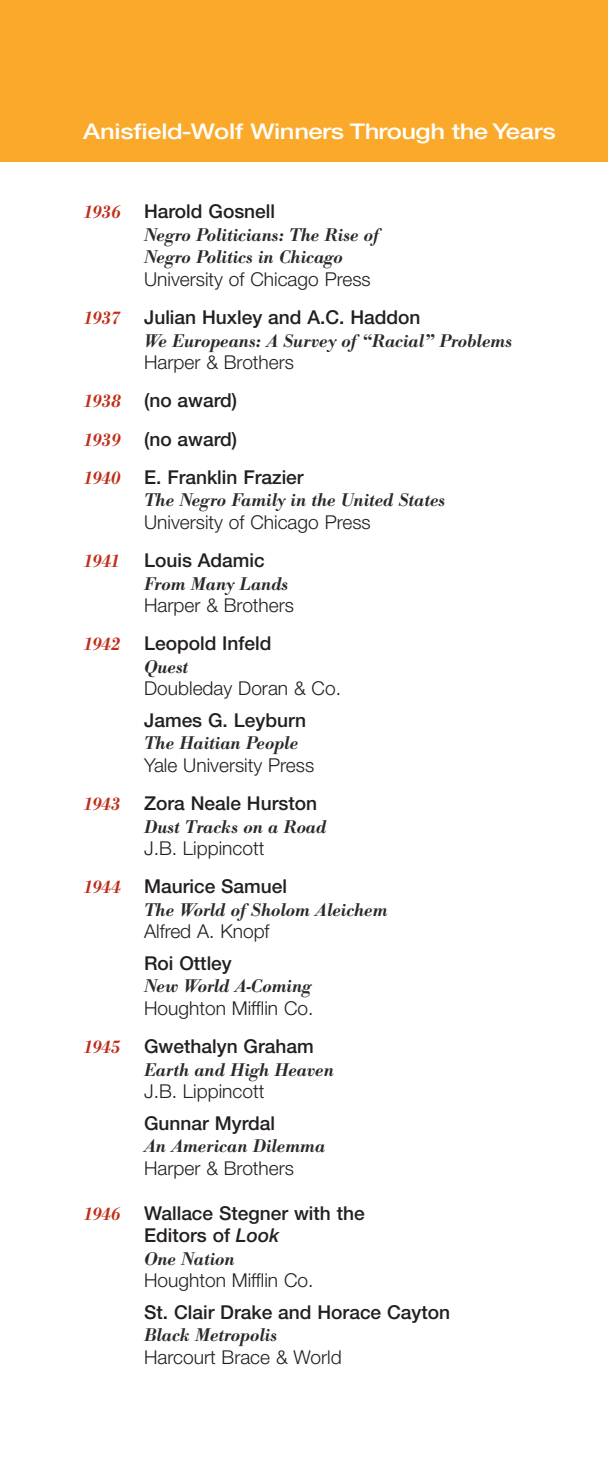
<style>
.page{position:relative;width:608px;height:1458px;background:#fff}
.page>*{position:absolute;margin:0;border:0;box-sizing:border-box;transform-origin:0 0}
.t1{font:500 21.6px "Helvetica Neue";letter-spacing:-.01em;color:#fff;scale:1.18 1}
.t2{font:300 19.12px/38.2px "Helvetica Neue";color:#231f20}
.t3{font:italic 600 19.12px/22.5px "Bodoni Antiqua T";color:#2b292a}
.t4{font:500 19.12px/38.2px "Helvetica Neue";color:#231f20}
.t5{font:italic 600 19.12px "Bodoni Antiqua T";letter-spacing:-.04em;color:#c02d19}
.s1{font-family:"Bodoni Antiqua T";font-weight:600;font-style:italic;color:#c02d19}
.s2{font-weight:300}
.s3{font-weight:500}
.s4{font-style:italic}
</style>
<div class="page">
<div style="left:0;top:0;width:608px;height:162px;background:#faa92a"></div>
<p class="t1" style="left:83px;top:124px;width:402px">Anisfield-Wolf Winners Through the Years</p>
<p class="t4" style="left:83px;top:194px;width:193px"><span class="s1">1936</span> Harold Gosnell</p>
<p class="t3" style="left:144px;top:226px;width:236px">Negro Politicians: The Rise of<br>Negro Politics in Chicago</p>
<p class="t2" style="left:144px;top:262px;width:228px">University of Chicago Press</p>
<p class="t5" style="left:83px;top:310px;width:38px">1937</p>
<p class="t4" style="left:144px;top:300px;width:278px">Julian Huxley and A.C. Haddon</p>
<p class="t3" style="left:144px;top:332px;width:369px">We Europeans: A Survey of “Racial” Problems</p>
<p class="t4" style="left:83px;top:345px;width:222px;text-indent:61px"><span class="s2">Harper &amp; Brothers<br></span><span class="s1">1938</span> (no award)<br><span class="s1">1939</span> (no award)<br><span class="s1">1940</span> E. Franklin Frazier</p>
<p class="t3" style="left:144px;top:492px;width:302px">The Negro Family in the United States</p>
<p class="t2" style="left:144px;top:505px;width:228px">University of Chicago Press</p>
<p class="t5" style="left:83px;top:553px;width:38px">1941</p>
<p class="t4" style="left:144px;top:543px;width:122px">Louis Adamic</p>
<p class="t3" style="left:144px;top:575px;width:146px">From Many Lands</p>
<p class="t2" style="left:83px;top:588px;width:212px;text-indent:61px">Harper &amp; Brothers<br><span class="s1">1942</span> <span class="s3">Leopold Infeld</span></p>
<p class="t3" style="left:144px;top:658px;width:46px">Quest</p>
<p class="t2" style="left:144px;top:671px;width:198px">Doubleday Doran &amp; Co.</p>
<p class="t4" style="left:144px;top:703px;width:163px">James G. Leyburn</p>
<p class="t3" style="left:144px;top:735px;width:155px">The Haitian People</p>
<p class="t2" style="left:83px;top:748px;width:235px;text-align:right">Yale University Press<br><span class="s1">1943</span> <span class="s3">Zora Neale Hurston</span></p>
<p class="t3" style="left:144px;top:818px;width:184px">Dust Tracks on a Road</p>
<p class="t2" style="left:83px;top:831px;width:205px;text-indent:61px">J.B. Lippincott<br><span class="s1">1944</span> <span class="s3">Maurice Samuel</span></p>
<p class="t3" style="left:144px;top:901px;width:245px">The World of Sholom Aleichem</p>
<p class="t2" style="left:144px;top:914px;width:127px">Alfred A. Knopf</p>
<p class="t4" style="left:144px;top:946px;width:89px">Roi Ottley</p>
<p class="t3" style="left:144px;top:978px;width:169px">New World A-Coming</p>
<p class="t2" style="left:83px;top:991px;width:232px;text-align:right">Houghton Mifflin Co.<br><span class="s1">1945</span> <span class="s3">Gwethalyn Graham</span></p>
<p class="t3" style="left:144px;top:1061px;width:191px">Earth and High Heaven</p>
<p class="t2" style="left:144px;top:1074px;width:122px">J.B. Lippincott</p>
<p class="t4" style="left:144px;top:1106px;width:132px">Gunnar Myrdal</p>
<p class="t3" style="left:144px;top:1137px;width:183px">An American Dilemma</p>
<p class="t2" style="left:144px;top:1151px;width:151px">Harper &amp; Brothers</p>
<p class="t4" style="left:144px;top:1203px;width:222px;line-height:22.5px;text-indent:-61px"><span class="s1">1946</span> Wallace Stegner with the<br>Editors of <span class="s4">Look</span></p>
<p class="t3" style="left:144px;top:1250px;width:92px">One Nation</p>
<p class="t2" style="left:144px;top:1263px;width:171px">Houghton Mifflin Co.</p>
<p class="t4" style="left:144px;top:1295px;width:307px">St. Clair Drake and Horace Cayton</p>
<p class="t3" style="left:144px;top:1326px;width:134px">Black Metropolis</p>
<p class="t2" style="left:144px;top:1340px;width:199px">Harcourt Brace &amp; World</p>
</div>
